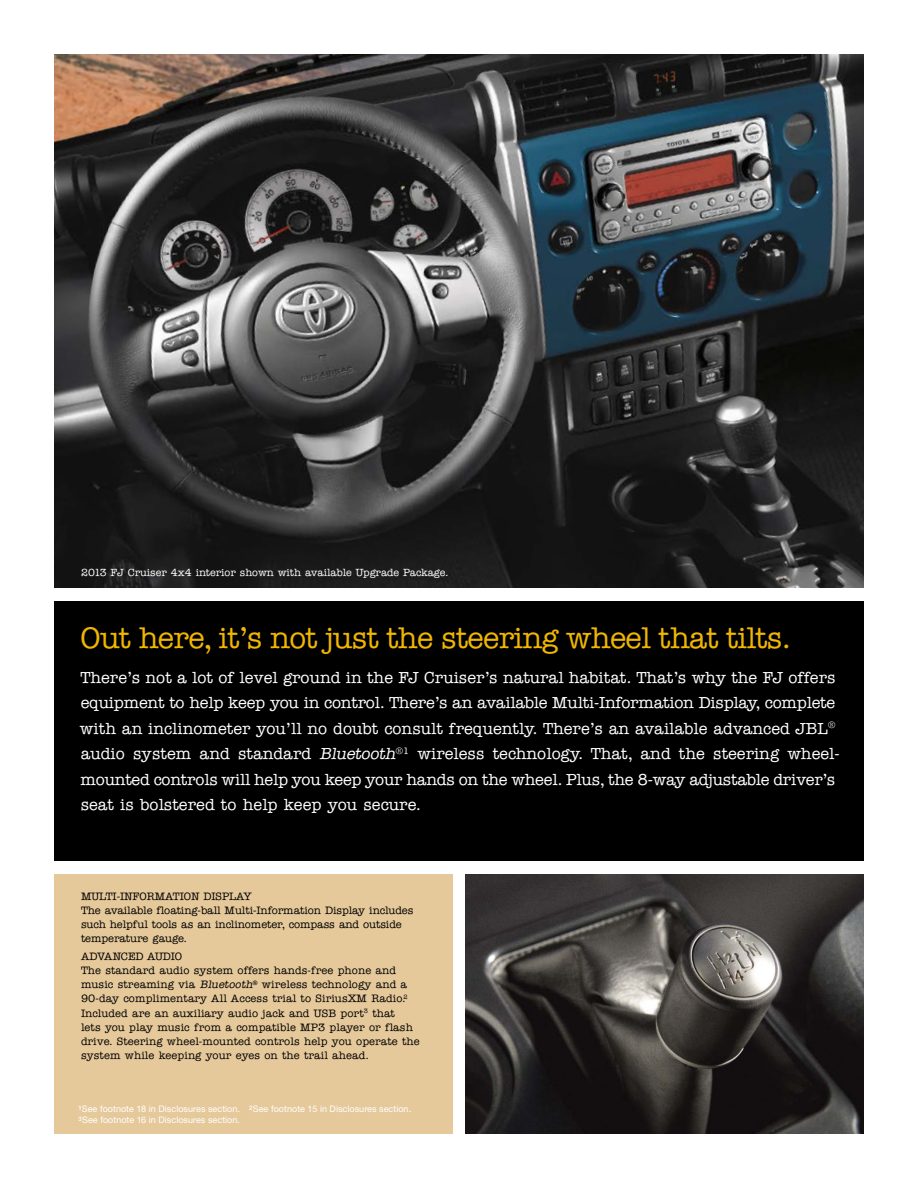
<style>
.page{position:relative;width:918px;height:1188px;background:#fff}
.page>*{position:absolute;margin:0;border:0;box-sizing:border-box;transform-origin:0 0}
.t1{font:500 30px "American Typewriter Std";letter-spacing:-.02em;color:#f0b600}
.t2{font:500 16.2px/25.5px "American Typewriter Std";letter-spacing:.005em;color:#fff}
.t3{font:500 10.8px/14.2px "American Typewriter Std";letter-spacing:.01em;color:#000}
.t4{font:500 10.5px "American Typewriter Std";color:#fff}
.t5{font:9px/10.5px "Helvetica Neue LT Std";letter-spacing:.005em;color:#fff}
.s1{font-style:italic}
</style>
<div class="page">
<img style="left:54px;top:54px;width:810px;height:533px">
<div style="left:54px;top:601px;width:810px;height:260px;background:#000"></div>
<div style="left:54px;top:874px;width:398px;height:260px;background:#e6c99b"></div>
<img style="left:466px;top:874px;width:398px;height:260px">
<p class="t4" style="left:81px;top:567px;width:369px">2013 FJ Cruiser 4x4 interior shown with available Upgrade Package.</p>
<h1 class="t1" style="left:81px;top:621px;width:712px">Out here, it’s not just the steering wheel that tilts.</h1>
<p class="t2" style="left:80px;top:665px;width:761px">There’s not a lot of level ground in the FJ Cruiser’s natural habitat. That’s why the FJ offers equipment to help keep you in control. There’s an available Multi-Information Display, complete with an inclinometer you’ll no doubt consult frequently. There’s an available advanced JBL<sup>® </sup>audio system and standard <span class="s1">Bluetooth</span><sup>®1</sup> wireless technology. That, and the steering wheel&shy;mounted controls will help you keep your hands on the wheel. Plus, the 8-way adjustable driver’s seat is bolstered to help keep you secure.</p>
<p class="t3" style="left:81px;top:889px;width:334px">MULTI-INFORMATION DISPLAY<br>The available floating-ball Multi-Information Display includes such helpful tools as an inclinometer, compass and outside temperature gauge.</p>
<p class="t3" style="left:81px;top:949px;width:340px">ADVANCED AUDIO<br>The standard audio system offers hands-free phone and music streaming via <span class="s1">Bluetooth</span><sup>®</sup> wireless technology and a 90-day complimentary All Access trial to SiriusXM Radio.<sup>2<br></sup>Included are an auxiliary audio jack and USB port<sup>3</sup> that<br>lets you play music from a compatible MP3 player or flash drive. Steering wheel-mounted controls help you operate the system while keeping your eyes on the trail ahead.</p>
<p class="t5" style="left:78px;top:1104px;width:334px"><sup>1</sup>See footnote 18 in Disclosures section. <sup>2</sup>See footnote 15 in Disclosures section.<br><sup>3</sup>See footnote 16 in Disclosures section.</p>
</div>
